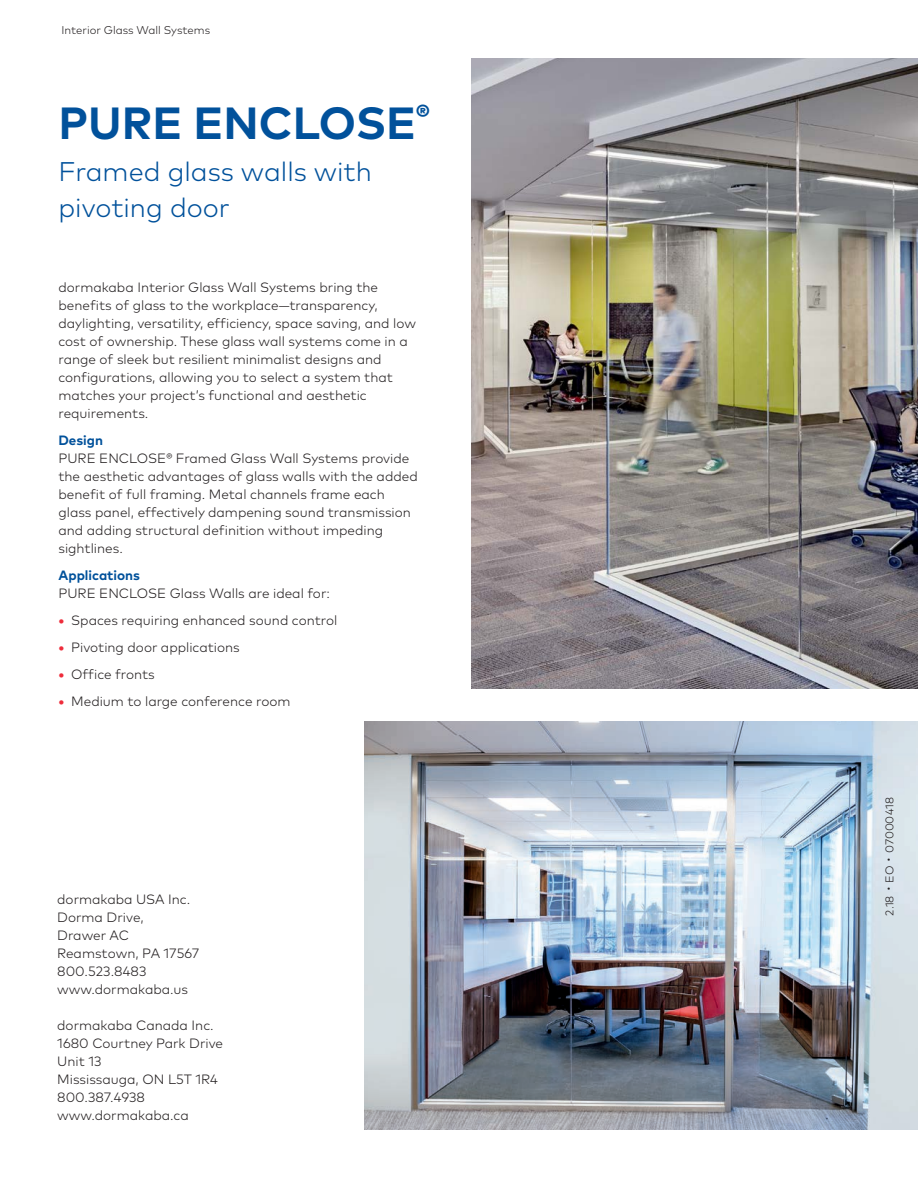
<style>
.page{position:relative;width:918px;height:1188px;background:#fff}
.page>*{position:absolute;margin:0;border:0;box-sizing:border-box;transform-origin:0 0}
.Title_30pt_36pt{font:700 45px "Mark Pro";color:#01519b}
.Title_25pt_30pt{font:300 27px/36px "Mark Pro";color:#01519b}
.Body_Text_9pt_12pt_p{font:300 13.5px/18px "Mark Pro";color:#231f20}
.Body_Text_9pt_12pt{font:300 13.5px "Mark Pro";color:#231f20}
.Paragraph_Title_9pt{font:700 13.5px "Mark Pro";color:#01519b}
.Descriptor_7_5pt_9_5{font:300 11.25px "Mark Pro";color:#231f20}
.s1{font-weight:700;color:#ee2c3b}
</style>
<div class="page">
<img style="left:364px;top:721px;width:554px;height:408px">
<img style="left:471px;top:58px;width:447px;height:630px">
<p class="Descriptor_7_5pt_9_5" style="left:61px;top:21px;width:150px">Interior Glass Wall Systems</p>
<p class="Title_30pt_36pt" style="left:58px;top:89px;width:373px">PURE ENCLOSE<sup>®</sup></p>
<p class="Title_25pt_30pt" style="left:58px;top:152px;width:315px">Framed glass walls with pivoting door</p>
<p class="Body_Text_9pt_12pt_p" style="left:58px;top:278px;width:359px">dormakaba Interior Glass Wall Systems bring the benefits of glass to the workplace—transparency, daylighting, versatility, efficiency, space saving, and low cost of ownership. These glass wall systems come in a range of sleek but resilient minimalist designs and configurations, allowing you to select a system that matches your project’s functional and aesthetic requirements.</p>
<p class="Paragraph_Title_9pt" style="left:58px;top:430px;width:46px">Design</p>
<p class="Body_Text_9pt_12pt_p" style="left:58px;top:449px;width:361px">PURE ENCLOSE® Framed Glass Wall Systems provide the aesthetic advantages of glass walls with the added benefit of full framing. Metal channels frame each glass panel, effectively dampening sound transmission and adding structural definition without impeding sightlines.</p>
<p class="Paragraph_Title_9pt" style="left:58px;top:565px;width:83px">Applications</p>
<p class="Body_Text_9pt_12pt_p" style="left:58px;top:584px;width:273px">PURE ENCLOSE Glass Walls are ideal for:</p>
<p class="Body_Text_9pt_12pt_p" style="left:58px;top:611px;width:280px"><span class="s1">•</span> Spaces requiring enhanced sound control</p>
<p class="Body_Text_9pt_12pt_p" style="left:58px;top:638px;width:183px"><span class="s1">•</span> Pivoting door applications</p>
<p class="Body_Text_9pt_12pt_p" style="left:58px;top:665px;width:98px"><span class="s1">•</span> Office fronts</p>
<p class="Body_Text_9pt_12pt_p" style="left:58px;top:692px;width:234px"><span class="s1">•</span> Medium to large conference room</p>
<p class="Body_Text_9pt_12pt" style="left:57px;top:890px;width:135px">dormakaba USA Inc.</p>
<p class="Body_Text_9pt_12pt" style="left:57px;top:908px;width:88px">Dorma Drive,</p>
<p class="Body_Text_9pt_12pt" style="left:57px;top:926px;width:73px">Drawer AC</p>
<p class="Body_Text_9pt_12pt" style="left:57px;top:944px;width:144px">Reamstown, PA 17567</p>
<p class="Body_Text_9pt_12pt" style="left:57px;top:962px;width:91px">800.523.8483</p>
<p class="Body_Text_9pt_12pt" style="left:57px;top:980px;width:132px">www.dormakaba.us</p>
<p class="Body_Text_9pt_12pt" style="left:57px;top:1016px;width:158px">dormakaba Canada Inc.</p>
<p class="Body_Text_9pt_12pt" style="left:57px;top:1034px;width:167px">1680 Courtney Park Drive</p>
<p class="Body_Text_9pt_12pt" style="left:57px;top:1052px;width:46px">Unit 13</p>
<p class="Body_Text_9pt_12pt" style="left:57px;top:1070px;width:162px">Mississauga, ON L5T 1R4</p>
<p class="Body_Text_9pt_12pt" style="left:57px;top:1088px;width:89px">800.387.4938</p>
<p class="Body_Text_9pt_12pt" style="left:57px;top:1106px;width:133px">www.dormakaba.ca</p>
<p class="Descriptor_7_5pt_9_5" style="left:881px;top:916px;width:120px;rotate:-90deg">2.18 ∙ EO ∙ 07000418</p>
</div>
